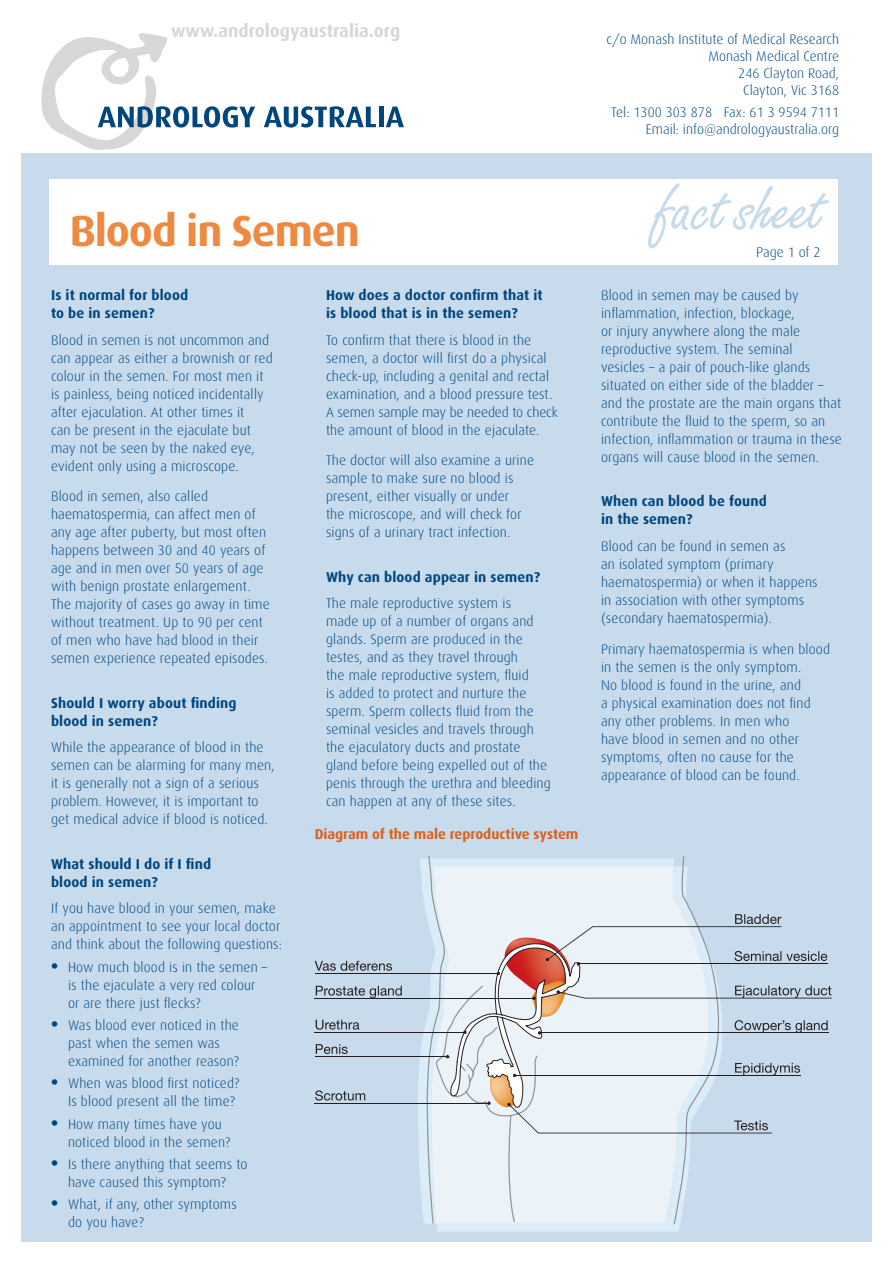
<style>
.page{position:relative;width:893px;height:1263px;background:#fff}
.page>*{position:absolute;margin:0;border:0;box-sizing:border-box;transform-origin:0 0}
.t1{font:700 43.5px "Dax";letter-spacing:-.025em;color:#ed8941}
.t2{font:700 18px "Dax";color:#d9d7d6}
.t3{font:800 16.5px "Dax";color:#00467e}
.t4{font:700 14.25px/18px "Dax";letter-spacing:.01em;color:#00467e}
.t5{font:700 14.25px "Dax";color:#d76220}
.t6{font:300 13.8px/18px "Dax";letter-spacing:.01em;color:#00467e}
.s1{font-size:14.25px}
</style>
<div class="page">
<div style="left:21px;top:154px;width:851px;height:1088px;background:#c8dbec"></div>
<div style="left:50px;top:179px;width:788px;height:86px;background:#fff"></div>
<svg style="left:648px;top:183px;width:181px;height:65px"></svg>
<svg style="left:41px;top:33px;width:214px;height:117px"></svg>
<svg style="left:264px;top:106px;width:112px;height:22px"></svg>
<div style="left:379px;top:107px;width:5px;height:20px;background:#00467e"></div>
<svg style="left:386px;top:107px;width:18px;height:20px"></svg>
<svg style="left:437px;top:1133px;width:285px;height:99px;fill:#daecf7"></svg>
<svg style="left:418px;top:858px;width:9px;height:366px"></svg>
<svg style="left:427px;top:856px;width:292px;height:368px;background:#e2ecf4"></svg>
<hr style="left:315px;top:973px;width:183px;height:1px;background:#231f20">
<hr style="left:315px;top:998px;width:219px;height:1px;background:#231f20">
<hr style="left:315px;top:1032px;width:150px;height:1px;background:#231f20">
<hr style="left:315px;top:1056px;width:132px;height:1px;background:#231f20">
<hr style="left:315px;top:1103px;width:174px;height:1px;background:#231f20">
<svg style="left:315px;top:1090px;width:50px;height:10px"></svg>
<svg style="left:316px;top:1044px;width:32px;height:10px"></svg>
<svg style="left:316px;top:1020px;width:43px;height:10px"></svg>
<svg style="left:316px;top:986px;width:86px;height:12px"></svg>
<svg style="left:315px;top:961px;width:77px;height:10px"></svg>
<svg style="left:446px;top:914px;width:386px;height:219px"></svg>
<h2 class="t2" style="left:171px;top:20px;width:231px">www.andrologyaustralia.org</h2>
<p class="t6" style="left:606px;top:30px;width:234px;line-height:17.2px;text-align:right">c/o Monash Institute of Medical Research<br>Monash Medical Centre<br>246 Clayton Road,<br>Clayton, Vic 3168</p>
<p class="t6" style="left:611px;top:104px;width:229px;line-height:17.2px;text-align:right">Tel: 1300 303 878 Fax: 61 3 9594 7111<br>Email: info@andrologyaustralia.org</p>
<h1 class="t1" style="left:70px;top:206px;width:292px">Blood in Semen</h1>
<p class="t4" style="left:51px;top:286px;width:139px">Is it normal for blood to be in semen?</p>
<p class="t6" style="left:51px;top:331px;width:223px">Blood in semen is not uncommon and can appear as either a brownish or red colour in the semen. For most men it is painless, being noticed incidentally after ejaculation. At other times it<br>can be present in the ejaculate but may not be seen by the naked eye, evident only using a microscope.</p>
<p class="t6" style="left:51px;top:488px;width:220px">Blood in semen, also called haematospermia, can affect men of any age after puberty, but most often happens between 30 and 40 years of age and in men over 50 years of age with benign prostate enlargement.<br>The majority of cases go away in time without treatment. Up to 90 per cent of men who have had blood in their semen experience repeated episodes.</p>
<p class="t4" style="left:51px;top:694px;width:187px">Should I worry about finding blood in semen?</p>
<p class="t6" style="left:51px;top:739px;width:225px">While the appearance of blood in the semen can be alarming for many men, it is generally not a sign of a serious problem. However, it is important to get medical advice if blood is noticed.</p>
<p class="t4" style="left:51px;top:855px;width:162px">What should I do if I find blood in semen?</p>
<p class="t6" style="left:51px;top:900px;width:233px">If you have blood in your semen, make an appointment to see your local doctor and think about the following questions:</p>
<p class="t6" style="left:68px;top:958px;width:201px">How much blood is in the semen – is the ejaculate a very red colour or are there just flecks?</p>
<p class="t6" style="left:68px;top:1016px;width:172px">Was blood ever noticed in the past when the semen was examined for another reason?</p>
<p class="t6" style="left:68px;top:1075px;width:173px">When was blood first noticed?<br>Is blood present all the time?</p>
<p class="t6" style="left:68px;top:1115px;width:164px">How many times have you noticed blood in the semen?</p>
<p class="t6" style="left:68px;top:1155px;width:181px">Is there anything that seems to have caused this symptom?</p>
<p class="t6" style="left:68px;top:1195px;width:170px">What, if any, other symptoms do you have?</p>
<p class="t3" style="left:51px;top:956px;width:9px">•</p>
<p class="t3" style="left:51px;top:1015px;width:9px">•</p>
<p class="t3" style="left:51px;top:1073px;width:9px">•</p>
<p class="t3" style="left:51px;top:1113px;width:9px">•</p>
<p class="t3" style="left:51px;top:1153px;width:9px">•</p>
<p class="t3" style="left:51px;top:1194px;width:9px">•</p>
<p class="t4" style="left:326px;top:286px;width:218px">How does a doctor confirm that it is blood that is in the semen?</p>
<p class="t6" style="left:326px;top:331px;width:233px">To confirm that there is blood in the semen, a doctor will first do a physical check-up, including a genital and rectal examination, and a blood pressure test.<br>A semen sample may be needed to check the amount of blood in the ejaculate.</p>
<p class="t6" style="left:326px;top:452px;width:210px">The doctor will also examine a urine sample to make sure no blood is present, either visually or under<br>the microscope, and will check for signs of a urinary tract infection.</p>
<p class="t4" style="left:326px;top:568px;width:216px">Why can blood appear in semen?</p>
<p class="t6" style="left:326px;top:595px;width:226px">The male reproductive system is<br>made up of a number of organs and glands. Sperm are produced in the testes, and as they travel through<br>the male reproductive system, fluid<br>is added to protect and nurture the sperm. Sperm collects fluid from the seminal vesicles and travels through the ejaculatory ducts and prostate gland before being expelled out of the penis through the urethra and bleeding can happen at any of these sites.</p>
<p class="t5" style="left:315px;top:826px;width:265px">Diagram of the male reproductive system</p>
<p class="t6" style="left:756px;top:243px;width:66px"><span class="s1">P</span>age 1 of 2</p>
<p class="t6" style="left:601px;top:286px;width:242px">Blood in semen may be caused by inflammation, infection, blockage,<br>or injury anywhere along the male reproductive system. The seminal<br>vesicles – a pair of pouch-like glands situated on either side of the bladder – and the prostate are the main organs that contribute the fluid to the sperm, so an infection, inflammation or trauma in these organs will cause blood in the semen.</p>
<p class="t4" style="left:601px;top:493px;width:167px">When can blood be found in the semen?</p>
<p class="t6" style="left:601px;top:537px;width:218px">Blood can be found in semen as<br>an isolated symptom (primary haematospermia) or when it happens in association with other symptoms (secondary haematospermia).</p>
<p class="t6" style="left:601px;top:640px;width:230px">Primary haematospermia is when blood in the semen is the only symptom.<br>No blood is found in the urine, and<br>a physical examination does not find any other problems. In men who<br>have blood in semen and no other symptoms, often no cause for the appearance of blood can be found.</p>
</div>
